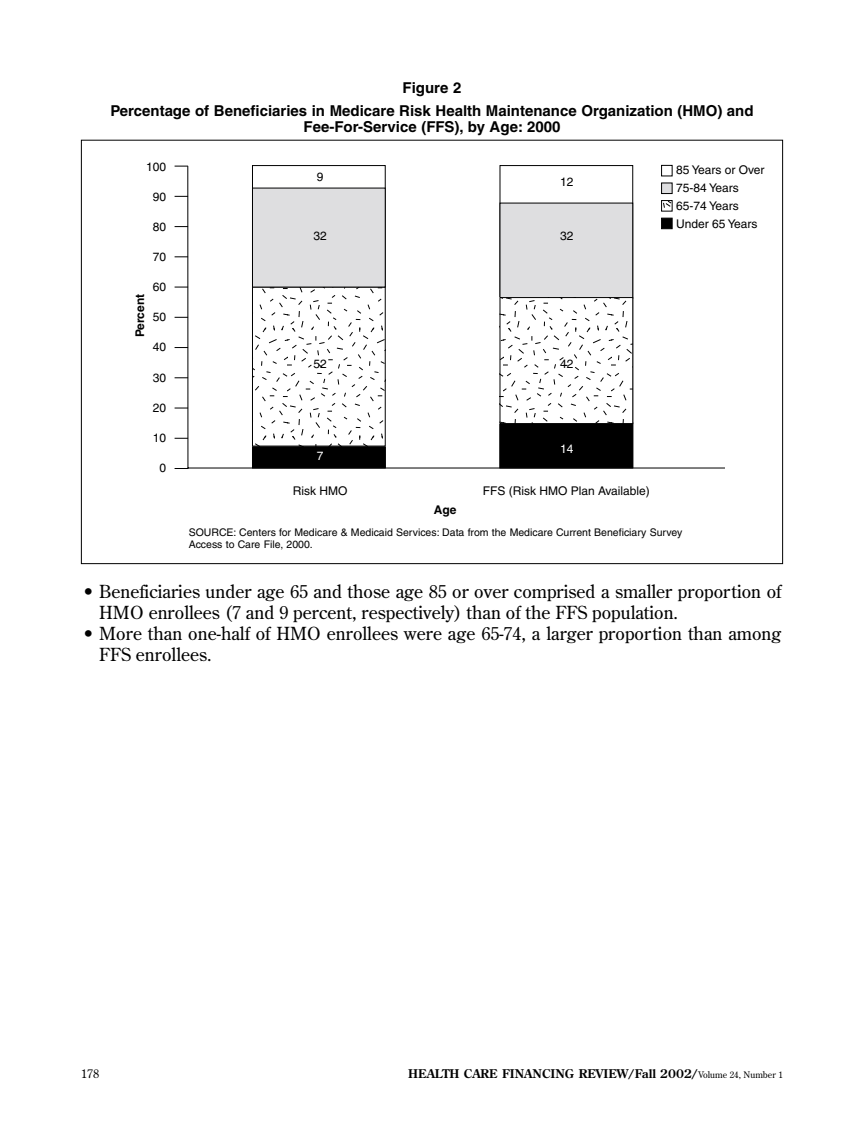
<style>
.page{position:relative;width:864px;height:1134px;background:#fff}
.page>*{position:absolute;margin:0;border:0;box-sizing:border-box;transform-origin:0 0}
.t1{font:18px/21px "Century Old Style";color:#000}
.t2{font:700 15px/22.5px "Helvetica";color:#000;text-align:center}
.t3{font:12px/18px "Helvetica";color:#000}
.t4{font:700 12px "Century Old Style";color:#000}
.t5{font:700 12px "Helvetica";color:#000}
.t6{font:12px "Century Old Style";color:#000}
.t7{font:12px "Helvetica";color:#fff}
.t8{font:10.5px/12px "Helvetica";color:#000}
.s1{font-weight:400;font-size:9px}
</style>
<div class="page">
<div style="left:252px;top:165px;width:134px;height:303px;background:#fff;border:1px solid #000"></div>
<svg style="left:254px;top:289px;width:130px;height:155px"></svg>
<div style="left:252px;top:287px;width:134px;height:159px;border:1px solid #000"></div>
<svg style="left:175px;top:468px;width:12px;height:1px"></svg>
<svg style="left:175px;top:166px;width:12px;height:1px"></svg>
<hr style="left:187px;top:166px;width:1px;height:303px;background:#000">
<hr style="left:188px;top:468px;width:537px;height:1px;background:#000">
<svg style="left:175px;top:408px;width:13px;height:1px"></svg>
<svg style="left:175px;top:226px;width:12px;height:1px"></svg>
<svg style="left:175px;top:287px;width:13px;height:1px"></svg>
<svg style="left:175px;top:347px;width:12px;height:1px"></svg>
<svg style="left:175px;top:377px;width:13px;height:1px"></svg>
<svg style="left:175px;top:196px;width:13px;height:1px"></svg>
<svg style="left:175px;top:256px;width:13px;height:1px"></svg>
<svg style="left:175px;top:317px;width:13px;height:1px"></svg>
<svg style="left:175px;top:438px;width:13px;height:1px"></svg>
<div style="left:661px;top:165px;width:12px;height:11px;background:#fff;border:1px solid #000"></div>
<div style="left:661px;top:183px;width:12px;height:11px;background:#dedee0;border:1px solid #000"></div>
<div style="left:661px;top:200px;width:12px;height:12px;border:1px solid #000"></div>
<div style="left:661px;top:218px;width:12px;height:11px;background:#000;border:1px solid #000"></div>
<div style="left:252px;top:446px;width:134px;height:22px;background:#000;border:1px solid #000"></div>
<div style="left:500px;top:165px;width:133px;height:303px;background:#fff;border:1px solid #000"></div>
<div style="left:500px;top:422px;width:133px;height:46px;background:#000"></div>
<div style="left:252px;top:188px;width:134px;height:99px;background:#dedee0;border:1px solid #000"></div>
<div style="left:500px;top:203px;width:133px;height:96px;background:#dedee0"></div>
<svg style="left:502px;top:299px;width:129px;height:123px"></svg>
<div style="left:500px;top:297px;width:133px;height:127px;border:1px solid #000"></div>
<svg style="left:663px;top:201px;width:9px;height:7px"></svg>
<p class="t2" style="left:110px;top:78px;width:645px">Figure 2<br>Percentage of Beneficiaries in Medicare Risk Health Maintenance Organization (HMO) and</p>
<p class="t2" style="left:304px;top:117px;width:258px">Fee-For-Service (FFS), by Age: 2000</p>
<p class="t3" style="left:146px;top:159px;width:22px">100</p>
<p class="t3" style="left:676px;top:162px;width:90px">85 Years or Over<br>75-84 Years<br>65-74 Years<br>Under 65 Years</p>
<p class="t3" style="left:317px;top:168px;width:8px">9</p>
<p class="t3" style="left:560px;top:174px;width:15px">12</p>
<p class="t3" style="left:153px;top:189px;width:15px">90</p>
<p class="t3" style="left:153px;top:219px;width:15px">80</p>
<p class="t3" style="left:313px;top:228px;width:15px">32</p>
<p class="t3" style="left:560px;top:228px;width:15px">32</p>
<p class="t3" style="left:153px;top:249px;width:15px">70</p>
<p class="t5" style="left:136px;top:337px;width:45px;rotate:-90deg">Percent</p>
<p class="t3" style="left:153px;top:279px;width:15px">60</p>
<p class="t3" style="left:153px;top:309px;width:15px">50</p>
<p class="t3" style="left:153px;top:339px;width:15px">40</p>
<p class="t3" style="left:153px;top:370px;width:15px">30</p>
<p class="t3" style="left:153px;top:400px;width:15px">20</p>
<p class="t3" style="left:153px;top:430px;width:15px">10</p>
<p class="t3" style="left:159px;top:460px;width:8px">0</p>
<p class="t3" style="left:313px;top:356px;width:15px">52</p>
<p class="t7" style="left:317px;top:451px;width:8px">7</p>
<p class="t3" style="left:560px;top:356px;width:15px">42</p>
<p class="t7" style="left:560px;top:444px;width:15px">14</p>
<p class="t3" style="left:293px;top:483px;width:56px">Risk HMO</p>
<p class="t3" style="left:483px;top:483px;width:169px">FFS (Risk HMO Plan Available)</p>
<p class="t5" style="left:434px;top:505px;width:24px">Age</p>
<p class="t8" style="left:189px;top:527px;width:495px">SOURCE: Centers for Medicare &amp; Medicaid Services: Data from the Medicare Current Beneficiary Survey<br>Access to Care File, 2000.</p>
<p class="t1" style="left:99px;top:582px;width:684px;text-indent:-17px">• Beneficiaries under age 65 and those age 85 or over comprised a smaller proportion of<br>HMO enrollees (7 and 9 percent, respectively) than of the FFS population.</p>
<p class="t1" style="left:99px;top:624px;width:684px;text-indent:-17px">• More than one-half of HMO enrollees were age 65-74, a larger proportion than among<br>FFS enrollees.</p>
<p class="t6" style="left:81px;top:1069px;width:19px">178</p>
<p class="t4" style="left:408px;top:1069px;width:376px">HEALTH CARE FINANCING REVIEW/Fall 2002/<span class="s1">Volume 24, Number 1</span></p>
</div>
